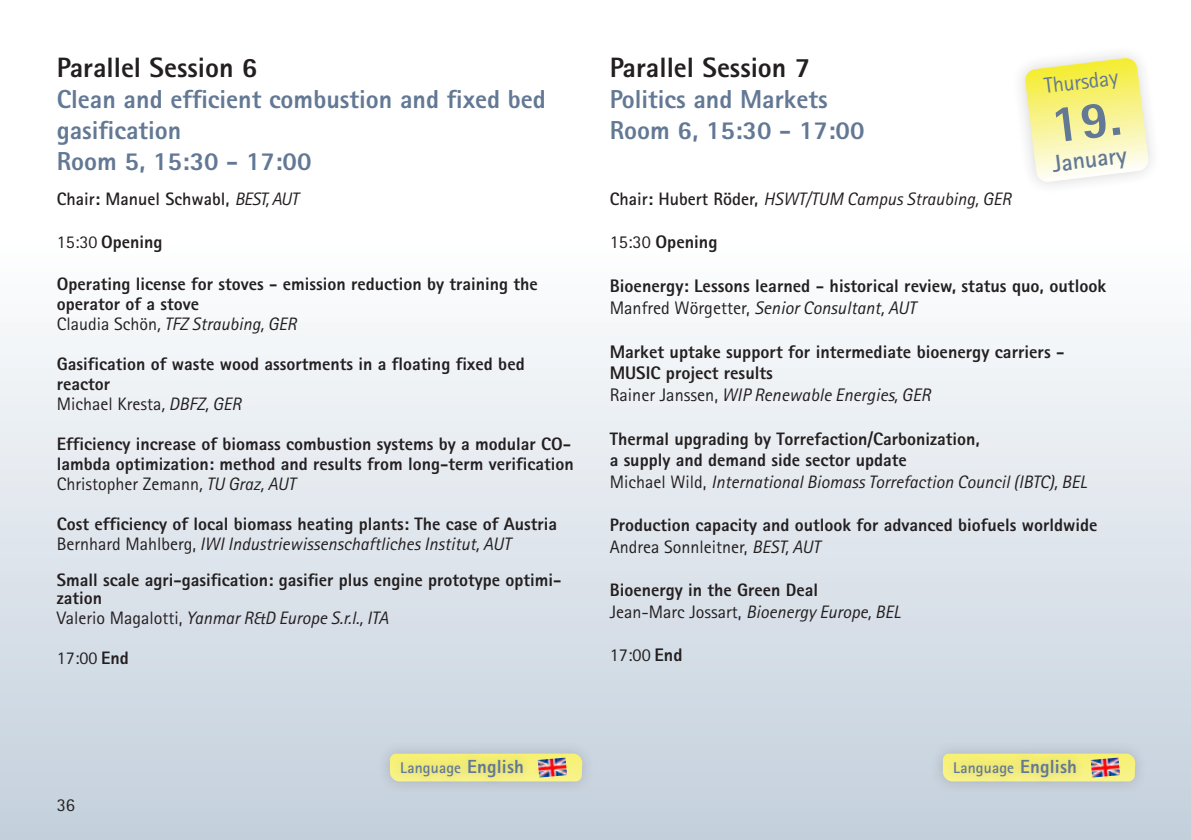
<style>
.page{position:relative;width:1191px;height:840px;background:#fff}
.page>*{position:absolute;margin:0;border:0;box-sizing:border-box;transform-origin:0 0}
.OeBV_copy{font:800 28px "Rotis Sans Serif";color:#231f20}
.OeBV_copy-2{font:800 26px/31.2px "Rotis Sans Serif";color:#627894}
.t1{font:700 24px "Rotis Sans Serif";color:#627894}
.t2{font:22px "Rotis Sans Serif";color:#627894}
.BMTP_copy{font:800 18.2px/21.8px "Rotis Sans Serif";color:#231f20}
.BMTP_copy-2{font:italic 18.2px "Rotis Sans Serif";color:#231f20}
.BMTP_copy-3{font:18.2px "Rotis Sans Serif";color:#231f20}
.BMTP_copy-4{font:800 18px/20px "Rotis Sans Serif";color:#231f20}
.BMTP_copy-5{font:italic 18px "Rotis Sans Serif";color:#231f20}
.BMTP_copy-6{font:18px "Rotis Sans Serif";color:#231f20}
.OeBV_copy-3{font:800 18px/18px "Rotis Sans Serif";color:#231f20}
.OeBV_copy-4{font:italic 18px "Rotis Sans Serif";color:#231f20}
.OeBV_copy-5{font:700 18px "Rotis Sans Serif";color:#231f20}
.OeBV_copy-6{font:700 15.6px "Rotis Sans Serif";letter-spacing:.01em;color:#627894}
.s1{font-weight:400;font-style:italic}
.s2{font-weight:400}
.s3{font-style:normal}
.s4{font-style:italic}
.s5{font-weight:800}
.s6{font-weight:700;font-style:normal}
.s7{font-weight:800;font-size:19px}
</style>
<div class="page">
<div style="left:0;top:243px;width:1191px;height:596px;background:linear-gradient(to bottom,#fdfdfe,#c3cfdc)"></div>
<div style="left:376px;top:739px;width:220px;height:55px;background:#c7d1dc"></div>
<svg style="left:390px;top:753px;width:192px;height:28px"></svg>
<div style="left:391px;top:749px;width:142px;height:38px;background:#231f20;opacity:.2"></div>
<img style="left:537px;top:757px;width:30px;height:20px">
<div style="left:929px;top:739px;width:219px;height:55px;background:#c7d1dc"></div>
<svg style="left:943px;top:753px;width:192px;height:28px"></svg>
<div style="left:944px;top:749px;width:142px;height:38px;background:#231f20;opacity:.2"></div>
<img style="left:1090px;top:757px;width:30px;height:20px">
<svg style="left:1021px;top:54px;width:131px;height:132px"></svg>
<p class="OeBV_copy" style="left:57px;top:49px;width:202px">Parallel Session 6</p>
<p class="OeBV_copy-2" style="left:57px;top:83px;width:491px">Clean and efficient combustion and fixed bed gasification<br>Room 5, 15:30 - 17:00</p>
<p class="OeBV_copy-5" style="left:57px;top:187px;width:243px">Chair: Manuel Schwabl, <span class="s1">BEST, AUT</span></p>
<p class="BMTP_copy-4" style="left:57px;top:232px;width:107px"><span class="s2">15:30</span> Opening</p>
<p class="BMTP_copy-4" style="left:57px;top:273px;width:482px">Operating license for stoves - emission reduction by training the operator of a stove</p>
<p class="BMTP_copy-5" style="left:57px;top:313px;width:241px"><span class="s3">Claudia Schön</span>, TFZ Straubing, GER</p>
<p class="BMTP_copy-4" style="left:57px;top:353px;width:469px">Gasification of waste wood assortments in a floating fixed bed reactor</p>
<p class="BMTP_copy-6" style="left:57px;top:393px;width:186px">Michael Kresta<span class="s4">, DBFZ, GER</span></p>
<p class="BMTP_copy-4" style="left:57px;top:433px;width:518px">Efficiency increase of biomass combustion systems by a modular CO&shy;lambda optimization: method and results from long-term verification</p>
<p class="BMTP_copy-6" style="left:57px;top:473px;width:240px">Christopher Zemann<span class="s4">, TU Graz, AUT</span></p>
<p class="BMTP_copy-4" style="left:57px;top:513px;width:502px">Cost efficiency of local biomass heating plants: The case of Austria</p>
<p class="BMTP_copy-5" style="left:57px;top:533px;width:455px"><span class="s3">Bernhard Mahlberg,</span> IWI Industriewissenschaftliches Institut, AUT</p>
<p class="OeBV_copy-3" style="left:57px;top:570px;width:506px">Small scale agri-gasification: gasifier plus engine prototype optimi&shy;zation</p>
<p class="BMTP_copy-5" style="left:57px;top:607px;width:333px"><span class="s3">Valerio Magalotti,</span> Yanmar R&amp;D Europe S.r.l., ITA</p>
<p class="BMTP_copy-6" style="left:57px;top:646px;width:74px">17:00 <span class="s5">End</span></p>
<p class="OeBV_copy" style="left:609px;top:49px;width:202px">Parallel Session 7</p>
<p class="OeBV_copy-2" style="left:609px;top:83px;width:256px">Politics and Markets<br>Room 6, 15:30 - 17:00</p>
<p class="t2" style="left:1042px;top:73px;width:76px;rotate:-7deg">Thursday</p>
<p class="t1" style="left:1050px;top:148px;width:76px;rotate:-7deg">January</p>
<p class="OeBV_copy-4" style="left:609px;top:188px;width:403px"><span class="s6">Chair: Hubert Röder,</span> HSWT/TUM Campus Straubing, GER</p>
<p class="BMTP_copy" style="left:609px;top:231px;width:109px"><span class="s2">15:30</span> Opening</p>
<p class="BMTP_copy" style="left:609px;top:274px;width:498px">Bioenergy: Lessons learned - historical review, status quo, outlook</p>
<p class="BMTP_copy-2" style="left:609px;top:297px;width:308px"><span class="s3">Manfred Wörgetter,</span> Senior Consultant, AUT</p>
<p class="BMTP_copy" style="left:609px;top:340px;width:456px">Market uptake support for intermediate bioenergy carriers -<br>MUSIC project results<br><span class="s2">Rainer Janssen,</span> <span class="s1">WIP Renewable Energies, GER</span></p>
<p class="BMTP_copy-4" style="left:609px;top:427px;width:371px;line-height:21.6px">Thermal upgrading by Torrefaction/Carbonization, a supply and demand side sector update</p>
<p class="BMTP_copy-5" style="left:609px;top:471px;width:478px"><span class="s3">Michael Wild,</span> International Biomass Torrefaction Council (IBTC), BEL</p>
<p class="BMTP_copy-4" style="left:609px;top:514px;width:489px">Production capacity and outlook for advanced biofuels worldwide</p>
<p class="BMTP_copy-6" style="left:609px;top:536px;width:212px">Andrea Sonnleitner, <span class="s4">BEST, AUT</span></p>
<p class="BMTP_copy-4" style="left:609px;top:579px;width:210px">Bioenergy in the Green Deal</p>
<p class="BMTP_copy-5" style="left:609px;top:600px;width:292px"><span class="s3">Jean-Marc Jossart,</span> Bioenergy Europe, BEL</p>
<p class="BMTP_copy-3" style="left:609px;top:644px;width:74px">17:00 <span class="s5">End</span></p>
<p class="BMTP_copy-3" style="left:57px;top:793px;width:20px">36</p>
<p class="OeBV_copy-6" style="left:400px;top:757px;width:125px">Language <span class="s7">English</span></p>
<p class="OeBV_copy-6" style="left:953px;top:757px;width:125px">Language <span class="s7">English</span></p>
</div>
